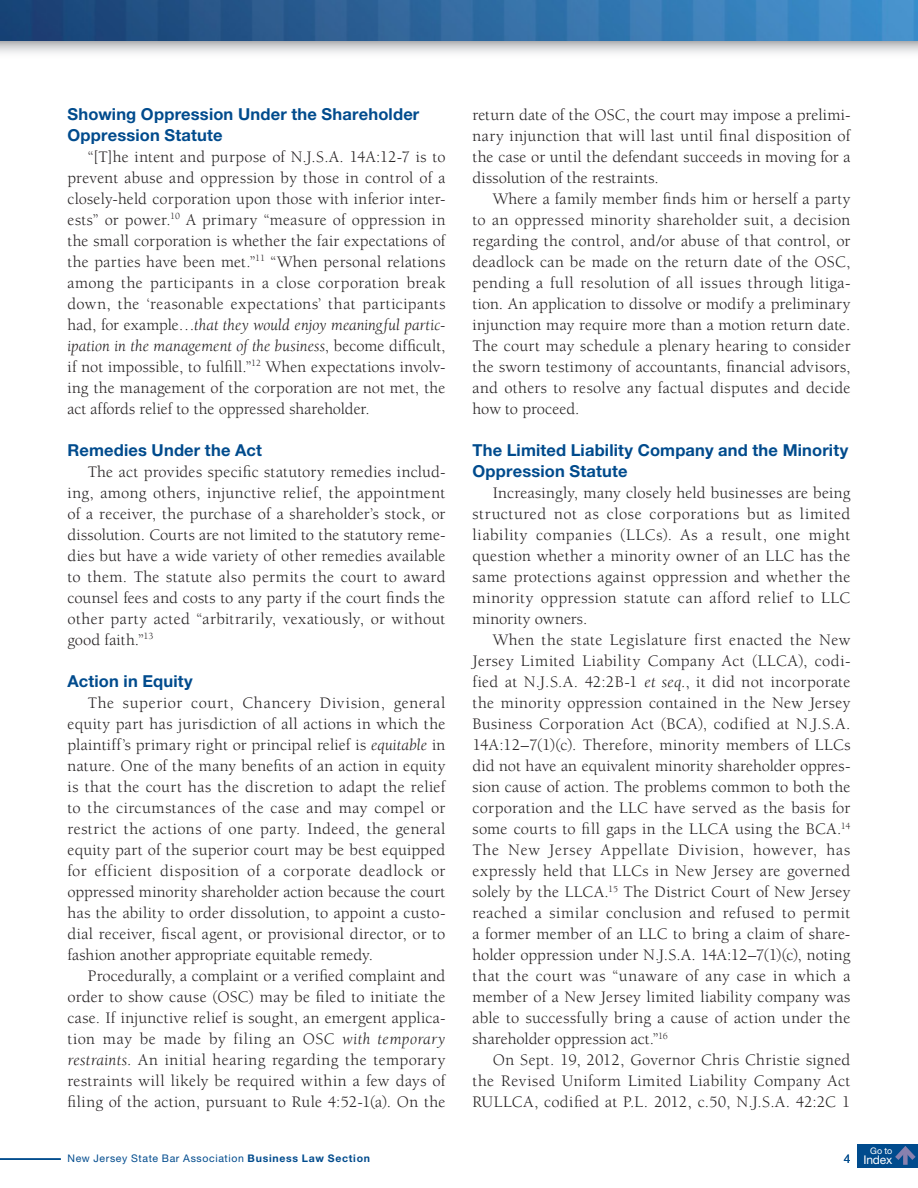
<style>
.page{position:relative;width:918px;height:1188px;background:#fff}
.page>*{position:absolute;margin:0;border:0;box-sizing:border-box;transform-origin:0 0}
.t1{font:16.5px/21px "Berkeley";letter-spacing:.015em;color:#231f20;text-align:justify}
.t2{font:700 16.5px/21px "Helvetica Neue LT Std";letter-spacing:.01em;color:#004b8d}
.t3{font:12px "Helvetica Neue LT Std";letter-spacing:-.01em;color:#fff}
.t4{font:12px "Helvetica Neue LT Std";color:#004b8d}
.t5{font:10.5px "Helvetica Neue LT Std";letter-spacing:.06em;color:#004b8d}
.t6{font:9px "Helvetica Neue LT Std";color:#fff}
.s1{font-style:italic}
.s2{font-weight:700}
</style>
<div class="page">
<svg style="left:0;top:40px;width:918px;height:13px;background:#c6ccd2"></svg>
<img style="left:0;top:0;width:918px;height:40px">
<hr style="left:0;top:1158px;width:61px;height:2px;background:#004b8d">
<div style="left:857px;top:1144px;width:61px;height:24px;background:#004b8d"></div>
<svg style="left:895px;top:1146px;width:21px;height:19px"></svg>
<p class="t2" style="left:68px;top:103px;width:353px">Showing Oppression Under the Shareholder<br>Oppression Statute</p>
<p class="t1" style="left:67px;top:146px;width:380px;text-indent:20px">“[T]he intent and purpose of N.J.S.A. 14A:12-7 is to prevent abuse and oppression by those in control of a closely-held corporation upon those with inferior inter&shy;ests” or power.<sup>10</sup> A primary “measure of oppression in the small corporation is whether the fair expectations of the parties have been met.”<sup>11</sup> “When personal relations among the participants in a close corporation break down, the ‘reasonable expectations’ that participants had, for example…<span class="s1">that they would enjoy meaningful partic&shy;ipation in the management of the business</span>, become difficult, if not impossible, to fulfill.”<sup>12</sup> When expectations involv&shy;ing the management of the corporation are not met, the act affords relief to the oppressed shareholder.</p>
<p class="t2" style="left:68px;top:439px;width:196px">Remedies Under the Act</p>
<p class="t1" style="left:68px;top:461px;width:380px;text-indent:20px">The act provides specific statutory remedies includ&shy;ing, among others, injunctive relief, the appointment of a receiver, the purchase of a shareholder’s stock, or dissolution. Courts are not limited to the statutory reme&shy;dies but have a wide variety of other remedies available to them. The statute also permits the court to award counsel fees and costs to any party if the court finds the other party acted “arbitrarily, vexatiously, or without good faith.”<sup>13</sup></p>
<p class="t2" style="left:68px;top:670px;width:127px">Action in Equity</p>
<p class="t1" style="left:68px;top:692px;width:380px;text-indent:20px">The superior court, Chancery Division, general equity part has jurisdiction of all actions in which the plaintiff’s primary right or principal relief is <span class="s1">equitable</span> in nature. One of the many benefits of an action in equity is that the court has the discretion to adapt the relief to the circumstances of the case and may compel or restrict the actions of one party. Indeed, the general equity part of the superior court may be best equipped for efficient disposition of a corporate deadlock or oppressed minority shareholder action because the court has the ability to order dissolution, to appoint a custo&shy;dial receiver, fiscal agent, or provisional director, or to fashion another appropriate equitable remedy.</p>
<p class="t1" style="left:68px;top:966px;width:380px;text-indent:20px">Procedurally, a complaint or a verified complaint and order to show cause (OSC) may be filed to initiate the case. If injunctive relief is sought, an emergent applica&shy;tion may be made by filing an OSC <span class="s1">with temporary restraints</span>. An initial hearing regarding the temporary restraints will likely be required within a few days of filing of the action, pursuant to Rule 4:52-1(a). On the</p>
<p class="t1" style="left:473px;top:105px;width:380px">return date of the OSC, the court may impose a prelimi&shy;nary injunction that will last until final disposition of the case or until the defendant succeeds in moving for a dissolution of the restraints.</p>
<p class="t1" style="left:473px;top:189px;width:380px;text-indent:20px">Where a family member finds him or herself a party to an oppressed minority shareholder suit, a decision regarding the control, and/or abuse of that control, or deadlock can be made on the return date of the OSC, pending a full resolution of all issues through litiga&shy;tion. An application to dissolve or modify a preliminary injunction may require more than a motion return date.<br>The court may schedule a plenary hearing to consider the sworn testimony of accountants, financial advisors, and others to resolve any factual disputes and decide how to proceed.</p>
<p class="t2" style="left:473px;top:440px;width:377px">The Limited Liability Company and the Minority<br>Oppression Statute</p>
<p class="t1" style="left:473px;top:483px;width:379px;text-indent:20px">Increasingly, many closely held businesses are being structured not as close corporations but as limited liability companies (LLCs). As a result, one might question whether a minority owner of an LLC has the same protections against oppression and whether the minority oppression statute can afford relief to LLC minority owners.</p>
<p class="t1" style="left:472px;top:630px;width:380px;text-indent:20px">When the state Legislature first enacted the New Jersey Limited Liability Company Act (LLCA), codi&shy;fied at N.J.S.A. 42:2B-1 <span class="s1">et seq</span>., it did not incorporate the minority oppression contained in the New Jersey Business Corporation Act (BCA), codified at N.J.S.A.<br>14A:12–7(1)(c). Therefore, minority members of LLCs did not have an equivalent minority shareholder oppres&shy;sion cause of action. The problems common to both the corporation and the LLC have served as the basis for some courts to fill gaps in the LLCA using the BCA.<sup>14<br></sup>The New Jersey Appellate Division, however, has expressly held that LLCs in New Jersey are governed solely by the LLCA.<sup>15</sup> The District Court of New Jersey reached a similar conclusion and refused to permit a former member of an LLC to bring a claim of share&shy;holder oppression under N.J.S.A. 14A:12–7(1)(c), noting that the court was “unaware of any case in which a member of a New Jersey limited liability company was able to successfully bring a cause of action under the shareholder oppression act.”<sup>16</sup></p>
<p class="t1" style="left:473px;top:1050px;width:379px;text-indent:20px">On Sept. 19, 2012, Governor Chris Christie signed the Revised Uniform Limited Liability Company Act RULLCA, codified at P.L. 2012, c.50, N.J.S.A. 42:2C 1</p>
<p class="t5" style="left:68px;top:1152px;width:304px">New Jersey State Bar Association <span class="s2">Business Law Section</span></p>
<p class="t4" style="left:844px;top:1151px;width:8px">4</p>
<p class="t6" style="left:870px;top:1145px;width:24px">Go to</p>
<p class="t3" style="left:863px;top:1153px;width:31px">Index</p>
</div>
